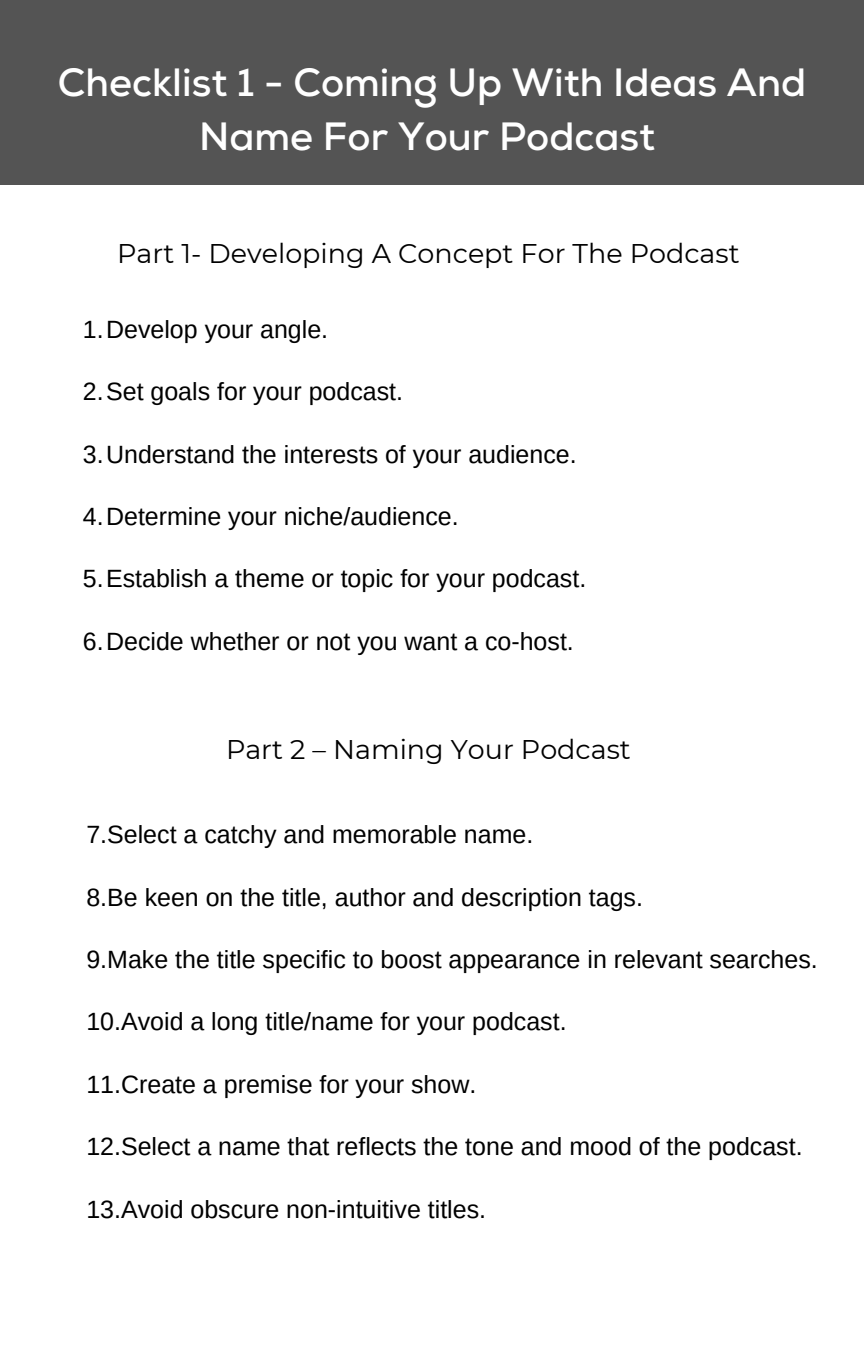
<style>
.page{position:relative;width:864px;height:1350px;background:#fff}
.page>*{position:absolute;margin:0;border:0;box-sizing:border-box;transform-origin:0 0}
.t1{font:700 39.38px/54px "Nexa";color:#fff;text-align:center}
.t2{font:27px "Montserrat";color:#000}
.t3{font:24.97px "Arimo";color:#000}
</style>
<div class="page">
<div style="left:0;top:0;width:864px;height:185px;background:#545454"></div>
<h1 class="t1" style="left:58px;top:57px;width:750px">Checklist 1 - Coming Up With Ideas And<br>Name For Your Podcast</h1>
<p class="t2" style="left:117px;top:237px;width:624px">Part 1- Developing A Concept For The Podcast</p>
<p class="t3" style="left:83px;top:315px;width:247px">1.Develop your angle.</p>
<p class="t3" style="left:83px;top:377px;width:322px">2.Set goals for your podcast.</p>
<p class="t3" style="left:83px;top:440px;width:495px">3.Understand the interests of your audience.</p>
<p class="t3" style="left:83px;top:502px;width:377px">4.Determine your niche/audience.</p>
<p class="t3" style="left:83px;top:565px;width:505px">5.Establish a theme or topic for your podcast.</p>
<p class="t3" style="left:83px;top:627px;width:493px">6.Decide whether or not you want a co-host.</p>
<p class="t2" style="left:226px;top:733px;width:406px">Part 2 – Naming Your Podcast</p>
<p class="t3" style="left:86px;top:821px;width:448px">7.Select a catchy and memorable name.</p>
<p class="t3" style="left:86px;top:883px;width:558px">8.Be keen on the title, author and description tags.</p>
<p class="t3" style="left:86px;top:945px;width:733px">9.Make the title specific to boost appearance in relevant searches.</p>
<p class="t3" style="left:86px;top:1008px;width:482px">10.Avoid a long title/name for your podcast.</p>
<p class="t3" style="left:86px;top:1070px;width:391px">11.Create a premise for your show.</p>
<p class="t3" style="left:86px;top:1133px;width:718px">12.Select a name that reflects the tone and mood of the podcast.</p>
<p class="t3" style="left:86px;top:1195px;width:401px">13.Avoid obscure non-intuitive titles.</p>
</div>
